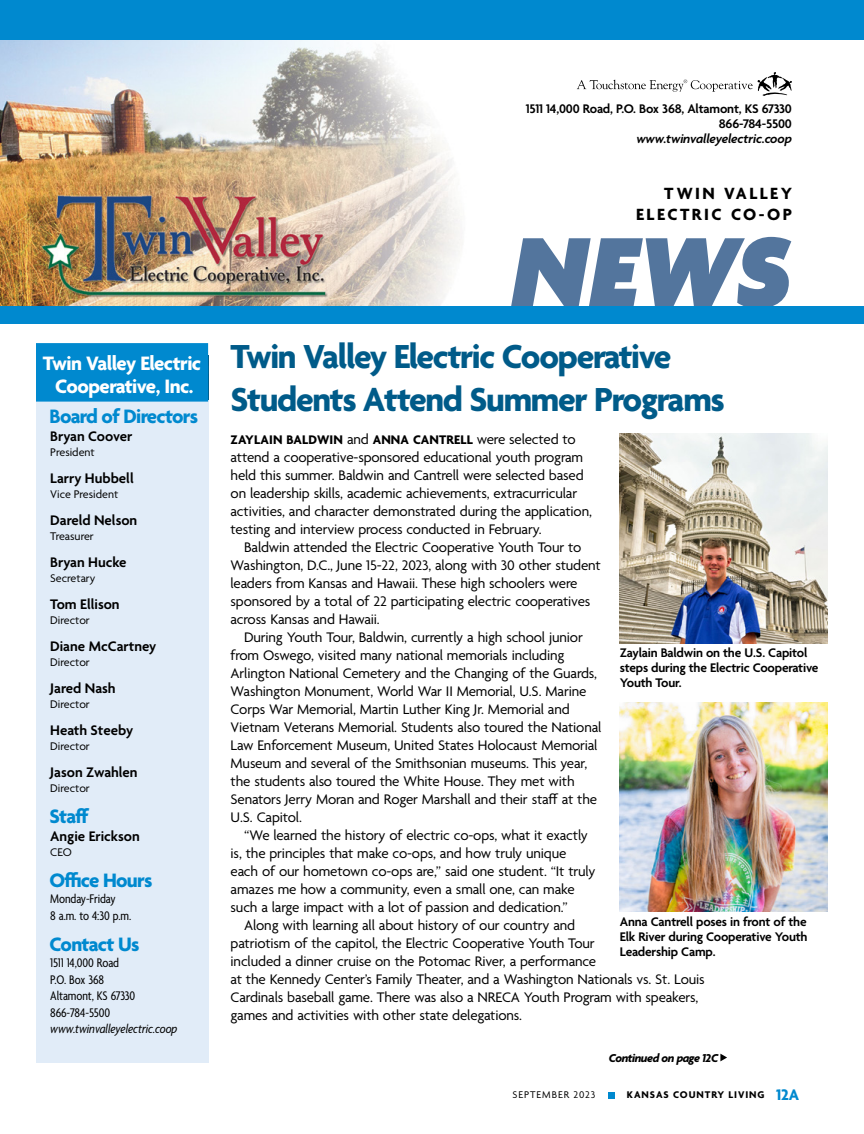
<style>
.page{position:relative;width:864px;height:1134px;background:#fff}
.page>*{position:absolute;margin:0;border:0;box-sizing:border-box;transform-origin:0 0}
.t1{font:italic 900 108px "Agenda";color:#53759d}
.t2{font:700 36px/43.2px "Agenda";letter-spacing:-.035em;color:#005b89}
.t3{font:700 21px "Agenda";letter-spacing:-.035em;color:#0089cf}
.t4{font:700 21px/22.5px "Agenda";letter-spacing:-.025em;color:#fff;text-align:center}
.t5{font:700 17.55px/21.6px "Agenda";letter-spacing:.14em;color:#000;text-align:right}
.t6{font:15px/18px "Agenda";letter-spacing:-.01em;color:#000}
.t7{font:600 15px "Agenda";color:#000}
.t8{font:600 13.5px/15px "Agenda";letter-spacing:-.015em;color:#000;text-align:right}
.t9{font:condensed 13.5px/16.5px "Agenda";letter-spacing:-.005em;color:#000}
.t10{font:700 13.5px "Agenda";letter-spacing:.01em;color:#000}
.t11{font:italic 600 13.5px "Agenda";letter-spacing:-.015em;color:#000}
.t12{font:italic condensed 13.5px "Agenda";letter-spacing:-.005em;color:#000}
.t13{font:italic 700 12.3px "Agenda";letter-spacing:-.035em;color:#000}
.t14{font:12px "Agenda";color:#000}
.t15{font:700 10.5px "Agenda";letter-spacing:.09em;color:#000}
.t16{font:10.5px "Agenda";letter-spacing:.09em;color:#000}
.s1{font-weight:400;font-size:15px}
.s2{font-size:16.5px;color:#0089cf}
</style>
<div class="page">
<img style="left:0;top:40px;width:461px;height:266px">
<div style="left:0;top:306px;width:864px;height:18px;background:#0089cf"></div>
<svg style="left:577px;top:72px;width:215px;height:24px"></svg>
<div style="left:36px;top:355px;width:172px;height:707px;background:#e1ecf8"></div>
<div style="left:36px;top:343px;width:172px;height:36px;background:#0089cf"></div>
<div style="left:36px;top:366px;width:172px;height:36px;background:#0089cf"></div>
<img style="left:620px;top:702px;width:208px;height:210px">
<img style="left:620px;top:434px;width:208px;height:209px">
<svg style="left:720px;top:1054px;width:7px;height:7px"></svg>
<div style="left:0;top:0;width:864px;height:40px;background:#0089cf"></div>
<div style="left:608px;top:1092px;width:7px;height:7px;background:#0089cf"></div>
<h3 class="t4" style="left:43px;top:353px;width:160px">Twin Valley Electric<br>Cooperative, Inc.</h3>
<h3 class="t3" style="left:49px;top:405px;width:150px">Board of Directors</h3>
<p class="t7" style="left:50px;top:428px;width:84px">Bryan Coover</p>
<p class="t14" style="left:50px;top:446px;width:46px">President</p>
<p class="t7" style="left:50px;top:470px;width:85px">Larry Hubbell</p>
<p class="t14" style="left:50px;top:488px;width:70px">Vice President</p>
<p class="t7" style="left:50px;top:512px;width:89px">Dareld Nelson</p>
<p class="t14" style="left:50px;top:530px;width:45px">Treasurer</p>
<p class="t7" style="left:50px;top:554px;width:78px">Bryan Hucke</p>
<p class="t14" style="left:50px;top:572px;width:47px">Secretary</p>
<p class="t7" style="left:50px;top:596px;width:71px">Tom Ellison</p>
<p class="t14" style="left:50px;top:614px;width:41px">Director</p>
<p class="t7" style="left:50px;top:638px;width:108px">Diane McCartney</p>
<p class="t14" style="left:50px;top:656px;width:41px">Director</p>
<p class="t7" style="left:50px;top:680px;width:67px">Jared Nash</p>
<p class="t14" style="left:50px;top:698px;width:41px">Director</p>
<p class="t7" style="left:50px;top:722px;width:84px">Heath Steeby</p>
<p class="t14" style="left:50px;top:740px;width:41px">Director</p>
<p class="t7" style="left:50px;top:764px;width:89px">Jason Zwahlen</p>
<p class="t14" style="left:50px;top:782px;width:41px">Director</p>
<h3 class="t3" style="left:50px;top:805px;width:42px">Staff</h3>
<p class="t7" style="left:50px;top:828px;width:91px">Angie Erickson</p>
<p class="t14" style="left:50px;top:846px;width:23px">CEO</p>
<h3 class="t3" style="left:50px;top:869px;width:104px">Office Hours</h3>
<p class="t9" style="left:50px;top:892px;width:83px">Monday-Friday<br>8 a.m. to 4:30 p.m.</p>
<h3 class="t3" style="left:50px;top:933px;width:91px">Contact Us</h3>
<p class="t9" style="left:50px;top:955px;width:86px">1511 14,000 Road<br>P.O. Box 368<br>Altamont, KS 67330<br>866-784-5500</p>
<p class="t12" style="left:50px;top:1020px;width:129px">www.twinvalleyelectric.coop</p>
<p class="t8" style="left:526px;top:102px;width:268px">1511 14,000 Road, P.O. Box 368, Altamont, KS 67330<br>866-784-5500</p>
<p class="t11" style="left:636px;top:132px;width:157px">www.twinvalleyelectric.coop</p>
<p class="t5" style="left:636px;top:184px;width:157px">TWIN VALLEY<br>ELECTRIC CO-OP</p>
<h1 class="t1" style="left:512px;top:215px;width:282px">NEWS</h1>
<h2 class="t2" style="left:231px;top:337px;width:496px">Twin Valley Electric Cooperative<br>Students Attend Summer Programs</h2>
<p class="t10" style="left:231px;top:432px;width:347px">ZAYLAIN BALDWIN <span class="s1">and</span> ANNA CANTRELL <span class="s1">were selected to</span></p>
<p class="t6" style="left:231px;top:449px;width:363px">attend a cooperative-sponsored educational youth program held this summer. Baldwin and Cantrell were selected based on leadership skills, academic achievements, extracurricular activities, and character demonstrated during the application, testing and interview process conducted in February.</p>
<p class="t6" style="left:231px;top:539px;width:372px;text-indent:13px">Baldwin attended the Electric Cooperative Youth Tour to Washington, D.C., June 15-22, 2023, along with 30 other student leaders from Kansas and Hawaii. These high schoolers were sponsored by a total of 22 participating electric cooperatives across Kansas and Hawaii.</p>
<p class="t6" style="left:231px;top:629px;width:372px;text-indent:13px">During Youth Tour, Baldwin, currently a high school junior from Oswego, visited many national memorials including Arlington National Cemetery and the Changing of the Guards, Washington Monument, World War II Memorial, U.S. Marine Corps War Memorial, Martin Luther King Jr. Memorial and Vietnam Veterans Memorial. Students also toured the National Law Enforcement Museum, United States Holocaust Memorial Museum and several of the Smithsonian museums. This year, the students also toured the White House. They met with Senators Jerry Moran and Roger Marshall and their staff at the U.S. Capitol.</p>
<p class="t6" style="left:231px;top:827px;width:366px;text-indent:13px">“We learned the history of electric co-ops, what it exactly is, the principles that make co-ops, and how truly unique each of our hometown co-ops are,” said one student. “It truly amazes me how a community, even a small one, can make such a large impact with a lot of passion and dedication.”</p>
<p class="t6" style="left:231px;top:917px;width:476px;text-indent:13px">Along with learning all about history of our country and<br>patriotism of the capitol, the Electric Cooperative Youth Tour<br>included a dinner cruise on the Potomac River, a performance<br>at the Kennedy Center’s Family Theater, and a Washington Nationals vs. St. Louis Cardinals baseball game. There was also a NRECA Youth Program with speakers, games and activities with other state delegations.</p>
<p class="t8" style="left:620px;top:646px;width:200px;text-align:left">Zaylain Baldwin on the U.S. Capitol steps during the Electric Cooperative<br>Youth Tour.</p>
<p class="t8" style="left:620px;top:915px;width:189px;text-align:justify">Anna Cantrell poses in front of the Elk River during Cooperative Youth Leadership Camp.</p>
<p class="t13" style="left:609px;top:1051px;width:111px">Continued on page 12C</p>
<p class="t16" style="left:513px;top:1089px;width:84px">SEPTEMBER 2023</p>
<p class="t15" style="left:627px;top:1089px;width:174px">KANSAS COUNTRY LIVING <span class="s2">12A</span></p>
</div>
